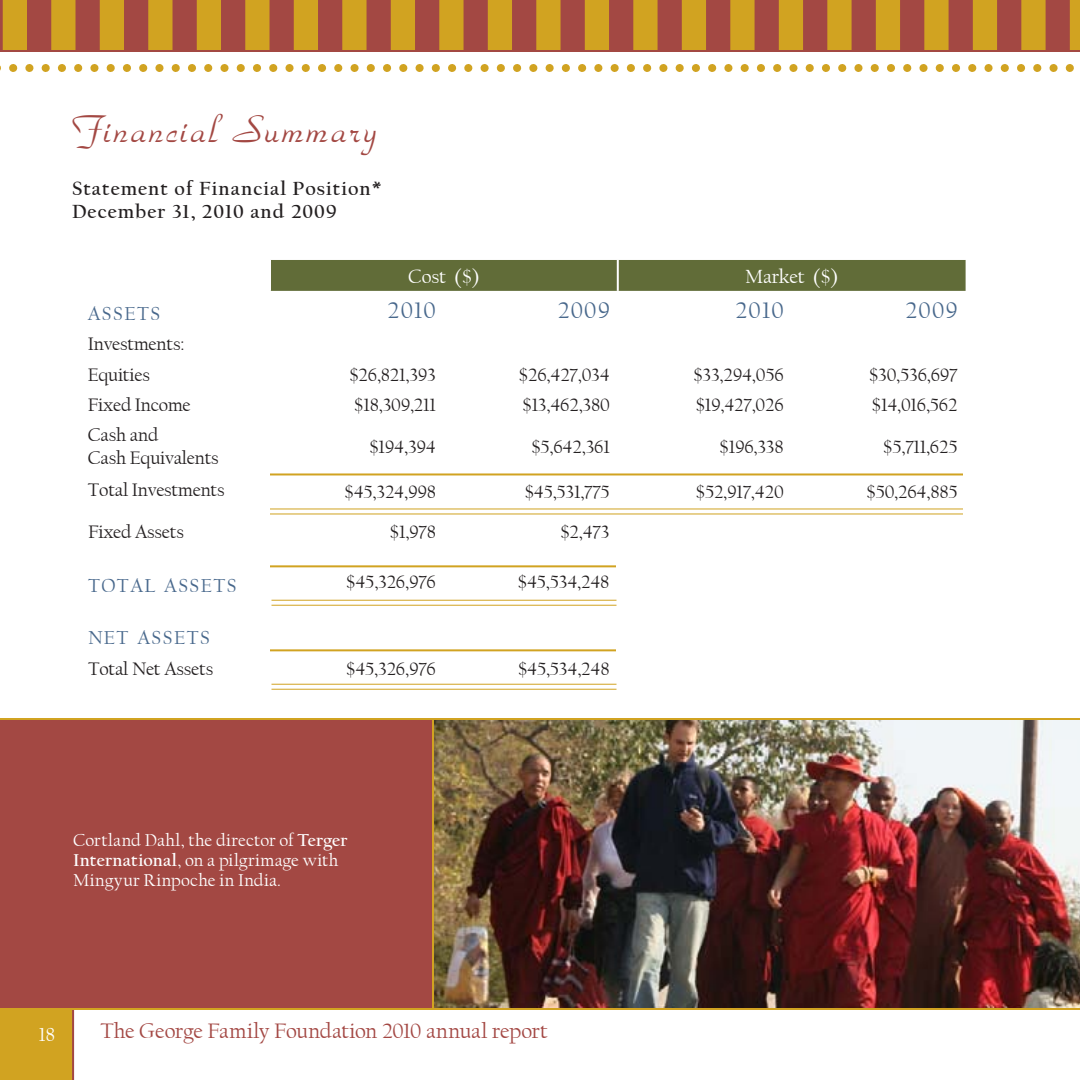
<style>
.page{position:relative;width:1080px;height:1080px;background:#fff}
.page>*{position:absolute;margin:0;border:0;box-sizing:border-box;transform-origin:0 0}
.t1{font:40px "Park Avenue D";letter-spacing:.05em;color:#a34843}
.t2{font:24px "Californian FB";letter-spacing:.05em;color:#48688c}
.t3{font:22px "Californian FB";letter-spacing:-.01em;color:#a34743}
.t4{font:700 20px "Californian FB";letter-spacing:.05em;color:#231f20}
.t5{font:20px "Californian FB";letter-spacing:-.01em;color:#fff}
.t6{font:19.6px "Californian FB";letter-spacing:.07em;color:#48688c}
.t7{font:19px "Californian FB";letter-spacing:-.01em;color:#231f20}
.stories1{font:18px/20px "Californian FB";letter-spacing:.015em;color:#fff}
.s1{font-weight:700}
</style>
<div class="page">
<div style="left:0;top:1010px;width:72px;height:70px;background:#d1a321"></div>
<hr style="left:72px;top:1008px;width:2px;height:72px;background:#a34743">
<div style="left:0;top:719px;width:1080px;height:291px;background:#a34843"></div>
<img style="left:434px;top:720px;width:646px;height:288px">
<hr style="left:432px;top:720px;width:2px;height:288px;background:#d1a321">
<div style="left:271px;top:260px;width:695px;height:31px;background:#616c38"></div>
<hr style="left:617px;top:260px;width:2px;height:31px;background:#fff">
<hr style="left:270px;top:473px;width:693px;height:2px;background:#d1a321">
<hr style="left:270px;top:508px;width:693px;height:1px;background:#d1a321">
<hr style="left:270px;top:513px;width:693px;height:1px;background:#d1a321">
<hr style="left:272px;top:600px;width:344px;height:1px;background:#d1a321">
<hr style="left:272px;top:605px;width:344px;height:1px;background:#d1a321">
<hr style="left:0;top:718px;width:1080px;height:2px;background:#d1a321">
<hr style="left:270px;top:565px;width:346px;height:2px;background:#d1a321">
<hr style="left:272px;top:684px;width:344px;height:1px;background:#d1a321">
<hr style="left:272px;top:689px;width:344px;height:1px;background:#d1a321">
<hr style="left:270px;top:649px;width:346px;height:2px;background:#d1a321">
<svg style="left:0;top:0;width:1080px;height:50px;background:#ba7531"></svg>
<svg style="left:0;top:64px;width:1074px;height:8px"></svg>
<hr style="left:0;top:50px;width:1080px;height:2px;background:#a34843">
<hr style="left:0;top:1008px;width:1080px;height:2px;background:#d1a321">
<p class="t1" style="left:72px;top:105px;width:306px">Financial Summary</p>
<p class="t4" style="left:72px;top:178px;width:311px">Statement of Financial Position*</p>
<p class="t4" style="left:72px;top:200px;width:266px">December 31, 2010 and 2009</p>
<p class="t5" style="left:408px;top:265px;width:73px">Cost ($)</p>
<p class="t5" style="left:745px;top:265px;width:94px">Market ($)</p>
<p class="t6" style="left:88px;top:302px;width:74px">ASSETS</p>
<p class="t2" style="left:388px;top:297px;width:50px">2010</p>
<p class="t2" style="left:558px;top:297px;width:54px">2009</p>
<p class="t2" style="left:735px;top:297px;width:50px">2010</p>
<p class="t2" style="left:905px;top:297px;width:54px">2009</p>
<p class="t7" style="left:88px;top:333px;width:98px">Investments:</p>
<p class="t7" style="left:88px;top:364px;width:64px">Equities</p>
<p class="t7" style="left:349px;top:364px;width:88px">$26,821,393</p>
<p class="t7" style="left:519px;top:364px;width:93px">$26,427,034</p>
<p class="t7" style="left:693px;top:364px;width:92px">$33,294,056</p>
<p class="t7" style="left:869px;top:364px;width:90px">$30,536,697</p>
<p class="t7" style="left:88px;top:394px;width:105px">Fixed Income</p>
<p class="t7" style="left:354px;top:394px;width:83px">$18,309,211</p>
<p class="t7" style="left:522px;top:394px;width:89px">$13,462,380</p>
<p class="t7" style="left:695px;top:394px;width:90px">$19,427,026</p>
<p class="t7" style="left:872px;top:394px;width:88px">$14,016,562</p>
<p class="t7" style="left:88px;top:424px;width:72px">Cash and</p>
<p class="t7" style="left:88px;top:447px;width:132px">Cash Equivalents</p>
<p class="t7" style="left:369px;top:437px;width:68px">$194,394</p>
<p class="t7" style="left:531px;top:437px;width:80px">$5,642,361</p>
<p class="t7" style="left:719px;top:437px;width:66px">$196,338</p>
<p class="t7" style="left:883px;top:437px;width:76px">$5,711,625</p>
<p class="t7" style="left:88px;top:479px;width:138px">Total Investments</p>
<p class="t7" style="left:344px;top:481px;width:93px">$45,324,998</p>
<p class="t7" style="left:524px;top:481px;width:87px">$45,531,775</p>
<p class="t7" style="left:696px;top:481px;width:90px">$52,917,420</p>
<p class="t7" style="left:866px;top:481px;width:93px">$50,264,885</p>
<p class="t7" style="left:88px;top:521px;width:97px">Fixed Assets</p>
<p class="t7" style="left:390px;top:522px;width:48px">$1,978</p>
<p class="t7" style="left:560px;top:522px;width:51px">$2,473</p>
<p class="t6" style="left:88px;top:574px;width:150px">TOTAL ASSETS</p>
<p class="t7" style="left:346px;top:571px;width:92px">$45,326,976</p>
<p class="t7" style="left:518px;top:571px;width:93px">$45,534,248</p>
<p class="t6" style="left:88px;top:627px;width:124px">NET ASSETS</p>
<p class="t7" style="left:88px;top:658px;width:127px">Total Net Assets</p>
<p class="t7" style="left:346px;top:658px;width:92px">$45,326,976</p>
<p class="t7" style="left:518px;top:658px;width:93px">$45,534,248</p>
<p class="stories1" style="left:73px;top:831px;width:276px">Cortland Dahl, the director of <span class="s1">Terger<br>International</span>, on a pilgrimage with<br>Mingyur Rinpoche in India.</p>
<p class="t5" style="left:39px;top:1023px;width:18px">18</p>
<p class="t3" style="left:101px;top:1019px;width:449px">The George Family Foundation 2010 annual report</p>
</div>
